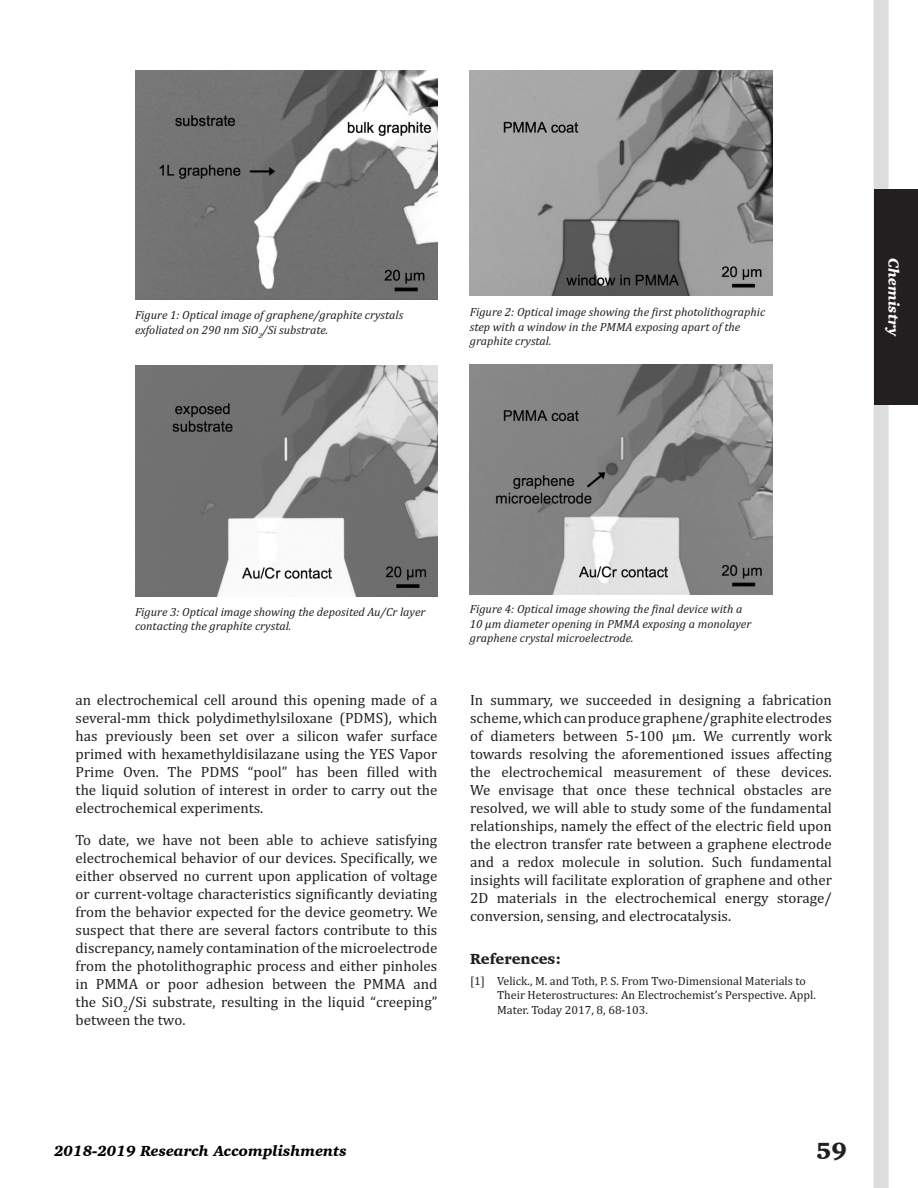
<style>
.page{position:relative;width:918px;height:1188px;background:#fff}
.page>*{position:absolute;margin:0;border:0;box-sizing:border-box;transform-origin:0 0}
.t1{font:900 24px "Charter";color:#231f20}
.t2{font:15px/18px "Cambria";color:#231f20;text-align:justify}
.t3{font:italic 900 15px "Charter";color:#000}
.Body_Header{font:900 15px "Charter";color:#231f20}
.t4{font:italic 900 15px "Charter";color:#fff}
.Captions{font:italic 12px/14.4px "Cambria";color:#231f20}
.References{font:12px/14.4px "Cambria";color:#231f20}
</style>
<div class="page">
<div style="left:874px;top:0;width:15px;height:1188px;background:#dcdddf"></div>
<div style="left:874px;top:189px;width:44px;height:216px;background:#231f20"></div>
<img style="left:470px;top:70px;width:302px;height:226px">
<img style="left:135px;top:365px;width:302px;height:231px">
<img style="left:135px;top:70px;width:302px;height:230px">
<img style="left:470px;top:365px;width:302px;height:230px">
<p class="Captions" style="left:135px;top:307px;width:270px">Figure 1: Optical image of graphene/graphite crystals exfoliated on 290 nm SiO<sub>2</sub>/Si substrate.</p>
<p class="Captions" style="left:470px;top:305px;width:297px">Figure 2: Optical image showing the first photolithographic step with a window in the PMMA exposing apart of the graphite crystal.</p>
<p class="t4" style="left:903px;top:258px;width:80px;rotate:90deg">Chemistry</p>
<p class="Captions" style="left:135px;top:604px;width:292px">Figure 3: Optical image showing the deposited Au/Cr layer contacting the graphite crystal.</p>
<p class="t2" style="left:76px;top:691px;width:363px">an electrochemical cell around this opening made of a several-mm thick polydimethylsiloxane (PDMS), which has previously been set over a silicon wafer surface primed with hexamethyldisilazane using the YES Vapor Prime Oven. The PDMS “pool” has been filled with the liquid solution of interest in order to carry out the electrochemical experiments.</p>
<p class="t2" style="left:76px;top:831px;width:363px">To date, we have not been able to achieve satisfying electrochemical behavior of our devices. Specifically, we either observed no current upon application of voltage or current-voltage characteristics significantly deviating from the behavior expected for the device geometry. We suspect that there are several factors contribute to this discrepancy, namely contamination of the microelectrode from the photolithographic process and either pinholes in PMMA or poor adhesion between the PMMA and the SiO<sub>2</sub>/Si substrate, resulting in the liquid “creeping” between the two.</p>
<p class="Captions" style="left:470px;top:602px;width:283px">Figure 4: Optical image showing the final device with a<br>10 µm diameter opening in PMMA exposing a monolayer graphene crystal microelectrode.</p>
<p class="t2" style="left:470px;top:691px;width:363px">In summary, we succeeded in designing a fabrication scheme, which can produce graphene/graphite electrodes of diameters between 5-100 µm. We currently work towards resolving the aforementioned issues affecting the electrochemical measurement of these devices.<br>We envisage that once these technical obstacles are resolved, we will able to study some of the fundamental relationships, namely the effect of the electric field upon the electron transfer rate between a graphene electrode and a redox molecule in solution. Such fundamental insights will facilitate exploration of graphene and other 2D materials in the electrochemical energy storage/ conversion, sensing, and electrocatalysis.</p>
<p class="Body_Header" style="left:470px;top:949px;width:93px">References:</p>
<p class="References" style="left:497px;top:973px;width:320px;text-indent:-27px">[1] Velick., M. and Toth, P. S. From Two-Dimensional Materials to<br>Their Heterostructures: An Electrochemist’s Perspective. Appl.<br>Mater. Today 2017, 8, 68-103.</p>
<p class="t3" style="left:54px;top:1142px;width:294px">2018-2019 Research Accomplishments</p>
<h1 class="t1" style="left:816px;top:1135px;width:32px">59</h1>
</div>
